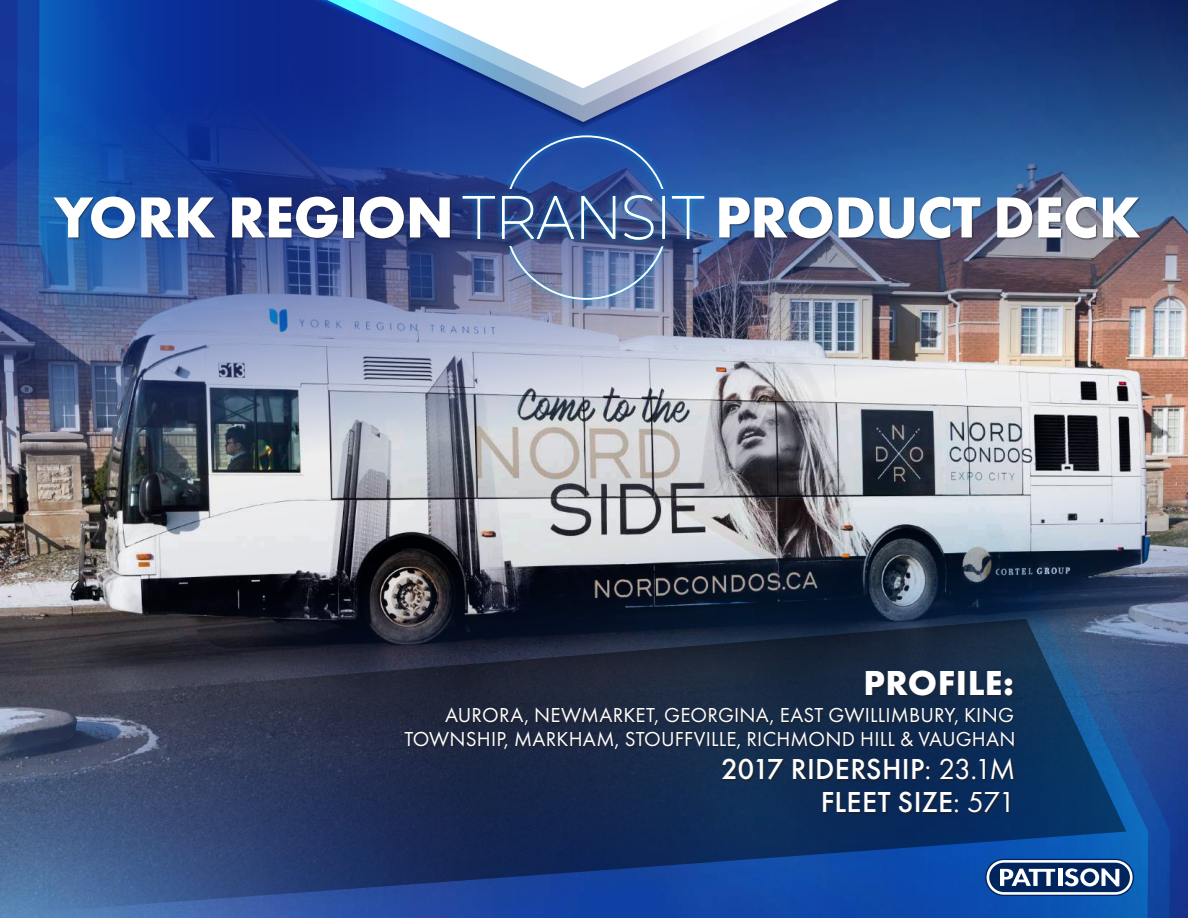
<style>
.page{position:relative;width:1188px;height:918px;background:#fff}
.page>*{position:absolute;margin:0;border:0;box-sizing:border-box;transform-origin:0 0}
.t1{font:100 69.45px "Texta";color:#fff}
.t2{font:700 60px "Futura PT";letter-spacing:-.01em;color:#fff}
.t3{font:700 36px "Futura PT";letter-spacing:.01em;color:#fff}
.t4{font:500 30px/33px "Futura PT";letter-spacing:.01em;color:#fff;text-align:right}
.t5{font:21px/24px "Futura PT";letter-spacing:.01em;color:#fff;text-align:right}
.s1{font-weight:400}
</style>
<div class="page">
<img style="left:0;top:0;width:1188px;height:918px">
<img style="left:1148px;top:2px;width:22px;height:916px">
<img style="left:747px;top:2px;width:401px;height:916px">
<svg style="left:876px;top:0;width:19px;height:122px;background:#19367d"></svg>
<svg style="left:861px;top:0;width:15px;height:125px;background:#19367d"></svg>
<svg style="left:433px;top:0;width:428px;height:128px"></svg>
<svg style="left:0;top:619px;width:1126px;height:296px;background:#1a3d73"></svg>
<img style="left:17px;top:0;width:394px;height:895px">
<img style="left:39px;top:0;width:394px;height:880px">
<div style="left:53px;top:196px;width:1089px;height:45px;background:#231f20;opacity:.65"></div>
<div style="left:405px;top:671px;width:611px;height:144px;background:#231f20;opacity:.65"></div>
<div style="left:456px;top:128px;width:255px;height:179px;background:#00aeef;opacity:.83"></div>
<svg style="left:462px;top:195px;width:113px;height:45px;background:#4a6295"></svg>
<svg style="left:581px;top:195px;width:35px;height:45px"></svg>
<svg style="left:624px;top:194px;width:30px;height:46px"></svg>
<div style="left:662px;top:196px;width:3px;height:43px;border:1px solid #fff"></div>
<svg style="left:671px;top:195px;width:34px;height:45px;background:#4f79b3"></svg>
<svg style="left:503px;top:246px;width:167px;height:55px;background:#7684ad"></svg>
<svg style="left:504px;top:135px;width:165px;height:53px;background:#2b55a6"></svg>
<h1 class="t1" style="left:762px;top:181px;width:401px">PLACE BASED</h1>
<h2 class="t2" style="left:54px;top:179px;width:401px">YORK REGION</h2>
<h2 class="t2" style="left:715px;top:179px;width:427px">PRODUCT DECK</h2>
<h3 class="t3" style="left:864px;top:660px;width:152px">PROFILE:</h3>
<p class="t5" style="left:404px;top:703px;width:613px">AURORA, NEWMARKET, GEORGINA, EAST GWILLIMBURY, KING<br>TOWNSHIP, MARKHAM, STOUFFVILLE, RICHMOND HILL &amp; VAUGHAN</p>
<h3 class="t4" style="left:721px;top:753px;width:296px">2017 RIDERSHIP<span class="s1">: 23.1M<br></span>FLEET SIZE<span class="s1">: 571</span></h3>
</div>
